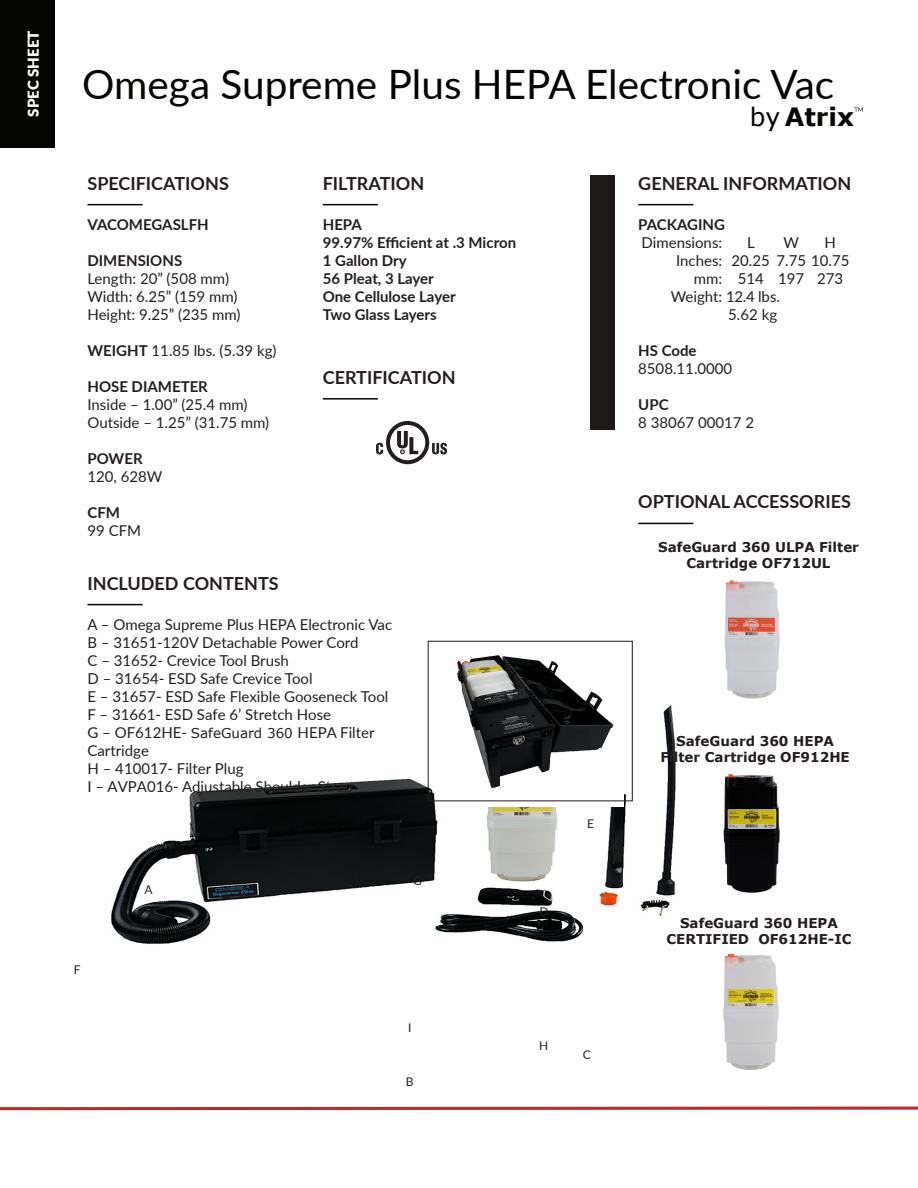
<style>
.page{position:relative;width:918px;height:1188px;background:#fff}
.page>*{position:absolute;margin:0;border:0;box-sizing:border-box;transform-origin:0 0}
.t1{font:40.5px "Lato";color:#040503}
.t2{font:700 25.2px "Verdana";color:#040503}
.t3{font:700 18px "Lato";color:#231f20}
.t4{font:15px/18px "Lato";color:#231f20}
.t5{font:700 15px/18px "Lato";color:#231f20}
.t6{font:900 15px "Lato";color:#fff}
.t7{font:700 13.5px/16.2px "Verdana";color:#231f20;text-align:center}
.t8{font:12px "Lato";color:#231f20}
.s1{font-weight:400}
.s2{font-weight:700}
.s3{font-family:"Verdana";font-size:13.5px}
</style>
<div class="page">
<img style="left:99px;top:603px;width:577px;height:341px">
<hr style="left:87px;top:204px;width:56px;height:1px;background:#040503">
<hr style="left:323px;top:204px;width:55px;height:1px;background:#040503">
<hr style="left:638px;top:204px;width:55px;height:1px;background:#040503">
<hr style="left:638px;top:523px;width:55px;height:1px;background:#040503">
<hr style="left:87px;top:604px;width:56px;height:1px;background:#040503">
<div style="left:0;top:0;width:54px;height:148px;background:#040503"></div>
<svg style="left:0;top:1106px;width:918px;height:5px"></svg>
<div style="left:590px;top:175px;width:25px;height:255px;background:#1f1a1a"></div>
<hr style="left:323px;top:398px;width:55px;height:2px;background:#040503">
<svg style="left:432px;top:443px;width:15px;height:11px"></svg>
<svg style="left:386px;top:421px;width:43px;height:43px"></svg>
<div style="left:390px;top:425px;width:35px;height:35px;background:#fff;border-radius:50%"></div>
<svg style="left:397px;top:431px;width:21px;height:23px"></svg>
<svg style="left:376px;top:443px;width:7px;height:11px"></svg>
<img style="left:443px;top:625px;width:181px;height:181px">
<div style="left:428px;top:641px;width:205px;height:160px;border:1px solid #231f20"></div>
<svg style="left:854px;top:107px;width:9px;height:5px"></svg>
<img style="left:723px;top:774px;width:57px;height:119px">
<img style="left:724px;top:580px;width:56px;height:119px">
<img style="left:723px;top:953px;width:56px;height:117px">
<p class="t6" style="left:22px;top:117px;width:87px;rotate:-90deg">SPEC SHEET</p>
<h1 class="t1" style="left:82px;top:55px;width:754px">Omega Supreme Plus HEPA Electronic Vac</h1>
<h2 class="t2" style="left:750px;top:99px;width:106px"><span class="s1">by</span> Atrix</h2>
<p class="t3" style="left:87px;top:170px;width:143px">SPECIFICATIONS</p>
<p class="t5" style="left:87px;top:215px;width:123px">VACOMEGASLFH</p>
<p class="t5" style="left:87px;top:251px;width:96px">DIMENSIONS</p>
<p class="t4" style="left:87px;top:269px;width:154px">Length: 20” (508 mm)<br>Width: 6.25” (159 mm)<br>Height: 9.25” (235 mm)</p>
<p class="t4" style="left:87px;top:341px;width:191px"><span class="s2">WEIGHT</span> 11.85 lbs. (5.39 kg)</p>
<p class="t5" style="left:87px;top:377px;width:122px">HOSE DIAMETER</p>
<p class="t4" style="left:87px;top:395px;width:183px">Inside – 1.00” (25.4 mm)<br>Outside – 1.25” (31.75 mm)</p>
<p class="t5" style="left:87px;top:449px;width:57px">POWER</p>
<p class="t4" style="left:87px;top:467px;width:76px">120, 628W</p>
<p class="t5" style="left:87px;top:503px;width:34px">CFM</p>
<p class="t4" style="left:87px;top:521px;width:55px">99 CFM</p>
<p class="t3" style="left:323px;top:170px;width:103px">FILTRATION</p>
<p class="t5" style="left:323px;top:215px;width:195px">HEPA<br>99.97% Efficient at .3 Micron<br>1 Gallon Dry<br>56 Pleat, 3 Layer<br>One Cellulose Layer<br>Two Glass Layers</p>
<p class="t3" style="left:323px;top:364px;width:134px">CERTIFICATION</p>
<p class="t3" style="left:87px;top:570px;width:193px">INCLUDED CONTENTS</p>
<p class="t4" style="left:87px;top:615px;width:306px">A – Omega Supreme Plus HEPA Electronic Vac<br>B – 31651-120V Detachable Power Cord<br>C – 31652- Crevice Tool Brush<br>D – 31654- ESD Safe Crevice Tool<br>E – 31657- ESD Safe Flexible Gooseneck Tool<br>F – 31661- ESD Safe 6’ Stretch Hose<br>G – OF612HE- <span class="s3">SafeGuard 360</span> HEPA Filter<br>Cartridge<br>H – 410017- Filter Plug<br>I – AVPA016- Adjustable Shoulder Strap</p>
<p class="t8" style="left:74px;top:962px;width:8px">F</p>
<p class="t8" style="left:145px;top:881px;width:10px">A</p>
<p class="t8" style="left:413px;top:872px;width:10px">G</p>
<p class="t8" style="left:408px;top:1019px;width:5px">I</p>
<p class="t8" style="left:406px;top:1073px;width:9px">B</p>
<p class="t8" style="left:540px;top:903px;width:11px">D</p>
<p class="t8" style="left:539px;top:1037px;width:11px">H</p>
<p class="t8" style="left:587px;top:815px;width:8px">E</p>
<p class="t8" style="left:583px;top:1046px;width:10px">C</p>
<p class="t3" style="left:638px;top:170px;width:215px">GENERAL INFORMATION</p>
<p class="t5" style="left:638px;top:215px;width:88px">PACKAGING</p>
<p class="t4" style="left:642px;top:233px;width:82px">Dimensions:</p>
<p class="t4" style="left:747px;top:233px;width:9px">L</p>
<p class="t4" style="left:784px;top:233px;width:17px">W</p>
<p class="t4" style="left:825px;top:233px;width:13px">H</p>
<p class="t4" style="left:676px;top:251px;width:175px">Inches: 20.25 7.75 10.75</p>
<p class="t4" style="left:694px;top:269px;width:151px">mm: 514 197 273</p>
<p class="t4" style="left:671px;top:287px;width:111px">Weight: 12.4 lbs.</p>
<p class="t4" style="left:728px;top:305px;width:50px">5.62 kg</p>
<p class="t5" style="left:638px;top:341px;width:60px">HS Code</p>
<p class="t4" style="left:638px;top:359px;width:96px">8508.11.0000</p>
<p class="t5" style="left:638px;top:395px;width:32px">UPC</p>
<p class="t4" style="left:638px;top:413px;width:117px">8 38067 00017 2</p>
<p class="t3" style="left:638px;top:489px;width:214px">OPTIONAL ACCESSORIES</p>
<p class="t7" style="left:658px;top:539px;width:202px">SafeGuard 360 ULPA Filter<br>Cartridge OF712UL</p>
<p class="t7" style="left:660px;top:733px;width:191px">SafeGuard 360 HEPA<br>Filter Cartridge OF912HE</p>
<p class="t7" style="left:666px;top:915px;width:187px">SafeGuard 360 HEPA<br>CERTIFIED OF612HE-IC</p>
</div>
